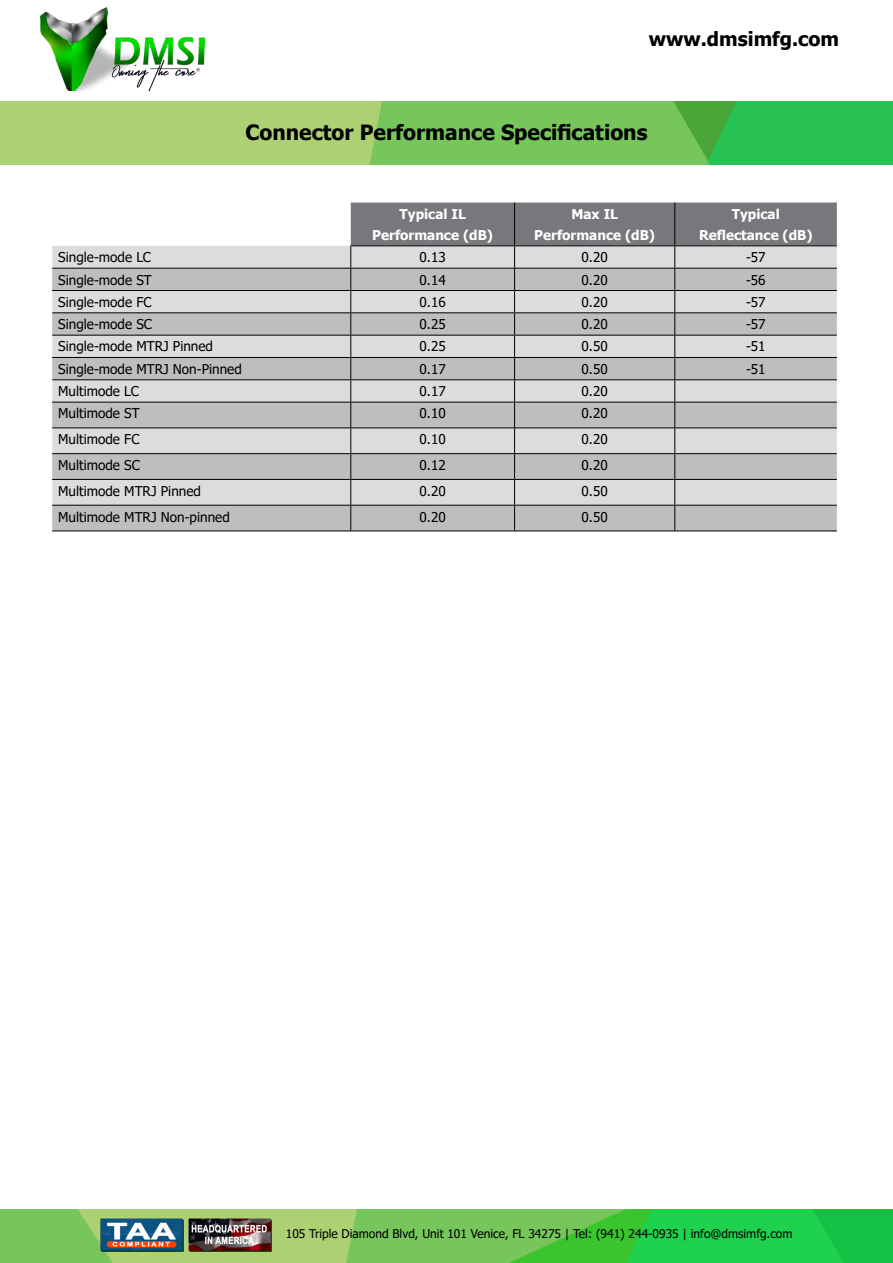
<style>
.page{position:relative;width:893px;height:1263px;background:#fff}
.page>*{position:absolute;margin:0;border:0;box-sizing:border-box;transform-origin:0 0}
.t1{font:700 21px "Tahoma";color:#000}
.t2{font:700 19.5px "Tahoma";color:#000}
.t3{font:13.5px "Tahoma";color:#000}
.t4{font:700 13.5px/21px "Tahoma";color:#fff;text-align:center}
.t5{font:12px "Tahoma";color:#000}
</style>
<div class="page">
<img style="left:0;top:1209px;width:893px;height:54px">
<img style="left:100px;top:1218px;width:83px;height:34px">
<img style="left:188px;top:1218px;width:83px;height:34px">
<img style="left:40px;top:8px;width:165px;height:83px">
<img style="left:0;top:102px;width:893px;height:63px">
<svg style="left:52px;top:202px;width:785px;height:329px;background:#c0c0c1"></svg>
<hr style="left:52px;top:531px;width:299px;height:1px;background:#000">
<hr style="left:351px;top:531px;width:164px;height:1px;background:#000">
<hr style="left:515px;top:531px;width:160px;height:1px;background:#000">
<hr style="left:675px;top:531px;width:162px;height:1px;background:#000">
<hr style="left:514px;top:202px;width:1px;height:43px;background:#000">
<hr style="left:674px;top:202px;width:1px;height:43px;background:#000">
<hr style="left:350px;top:245px;width:165px;height:1px;background:#000">
<hr style="left:515px;top:245px;width:160px;height:1px;background:#000">
<hr style="left:675px;top:245px;width:162px;height:1px;background:#000">
<h2 class="t2" style="left:649px;top:26px;width:192px">www.dmsimfg.com</h2>
<p class="t1" style="left:245px;top:117px;width:404px">Connector Performance Specifications</p>
<p class="t4" style="left:372px;top:204px;width:122px">Typical IL<br>Performance (dB)</p>
<p class="t4" style="left:571px;top:204px;width:48px">Max IL</p>
<p class="t4" style="left:534px;top:225px;width:122px">Performance (dB)</p>
<p class="t4" style="left:732px;top:204px;width:49px">Typical</p>
<p class="t4" style="left:699px;top:225px;width:115px">Reflectance (dB)</p>
<p class="t3" style="left:58px;top:248px;width:94px">Single-mode LC</p>
<p class="t3" style="left:420px;top:248px;width:28px">0.13</p>
<p class="t3" style="left:582px;top:248px;width:28px">0.20</p>
<p class="t3" style="left:746px;top:248px;width:21px">-57</p>
<p class="t3" style="left:58px;top:271px;width:95px">Single-mode ST</p>
<p class="t3" style="left:420px;top:271px;width:28px">0.14</p>
<p class="t3" style="left:582px;top:271px;width:28px">0.20</p>
<p class="t3" style="left:746px;top:271px;width:21px">-56</p>
<p class="t3" style="left:58px;top:293px;width:95px">Single-mode FC</p>
<p class="t3" style="left:420px;top:293px;width:28px">0.16</p>
<p class="t3" style="left:582px;top:293px;width:28px">0.20</p>
<p class="t3" style="left:746px;top:293px;width:21px">-57</p>
<p class="t3" style="left:58px;top:315px;width:95px">Single-mode SC</p>
<p class="t3" style="left:420px;top:315px;width:28px">0.25</p>
<p class="t3" style="left:582px;top:315px;width:28px">0.20</p>
<p class="t3" style="left:746px;top:315px;width:21px">-57</p>
<p class="t3" style="left:58px;top:337px;width:156px">Single-mode MTRJ Pinned</p>
<p class="t3" style="left:420px;top:337px;width:28px">0.25</p>
<p class="t3" style="left:582px;top:337px;width:28px">0.50</p>
<p class="t3" style="left:746px;top:337px;width:21px">-51</p>
<p class="t3" style="left:58px;top:360px;width:185px">Single-mode MTRJ Non-Pinned</p>
<p class="t3" style="left:420px;top:360px;width:28px">0.17</p>
<p class="t3" style="left:582px;top:360px;width:28px">0.50</p>
<p class="t3" style="left:746px;top:360px;width:21px">-51</p>
<p class="t3" style="left:58px;top:382px;width:82px">Multimode LC</p>
<p class="t3" style="left:420px;top:382px;width:28px">0.17</p>
<p class="t3" style="left:582px;top:382px;width:28px">0.20</p>
<p class="t3" style="left:58px;top:404px;width:83px">Multimode ST</p>
<p class="t3" style="left:420px;top:404px;width:28px">0.10</p>
<p class="t3" style="left:582px;top:404px;width:28px">0.20</p>
<p class="t3" style="left:58px;top:430px;width:83px">Multimode FC</p>
<p class="t3" style="left:420px;top:430px;width:28px">0.10</p>
<p class="t3" style="left:582px;top:430px;width:28px">0.20</p>
<p class="t3" style="left:58px;top:456px;width:83px">Multimode SC</p>
<p class="t3" style="left:420px;top:456px;width:28px">0.12</p>
<p class="t3" style="left:582px;top:456px;width:28px">0.20</p>
<p class="t3" style="left:58px;top:482px;width:144px">Multimode MTRJ Pinned</p>
<p class="t3" style="left:420px;top:482px;width:28px">0.20</p>
<p class="t3" style="left:582px;top:482px;width:28px">0.50</p>
<p class="t3" style="left:58px;top:508px;width:173px">Multimode MTRJ Non-pinned</p>
<p class="t3" style="left:420px;top:508px;width:28px">0.20</p>
<p class="t3" style="left:582px;top:508px;width:28px">0.50</p>
<p class="t5" style="left:286px;top:1226px;width:508px">105 Triple Diamond Blvd, Unit 101 Venice, FL 34275 | Tel: (941) 244‐0935 | info@dmsimfg.com</p>
</div>
